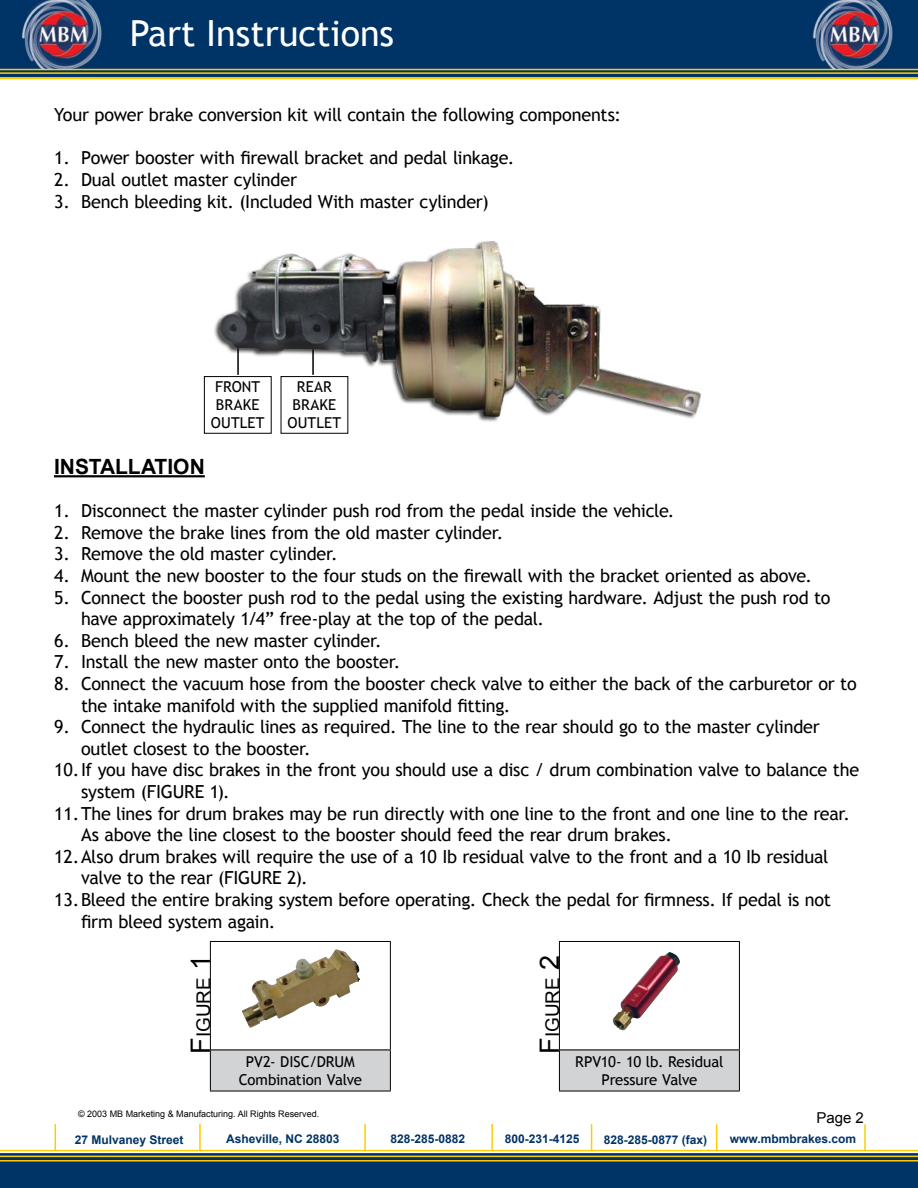
<style>
.page{position:relative;width:918px;height:1188px;background:#fff}
.page>*{position:absolute;margin:0;border:0;box-sizing:border-box;transform-origin:0 0}
.t1{font:36px "Trebuchet MS";color:#fff}
.t2{font:700 21px "Arial";letter-spacing:.005em;color:#000}
.t3{font:18.9px "Arial";color:#000}
.t4{font:18px/21.6px "Trebuchet MS";letter-spacing:-.01em;color:#000;text-align:justify}
.t5{font:15px/18px "Trebuchet MS";color:#000;text-align:center}
.t6{font:15px "Arial";color:#000}
.t7{font:700 12px "Arial";color:#036}
.t8{font:9px "Arial";color:#000}
.s1{font-size:27px}
</style>
<div class="page">
<div style="left:0;top:0;width:918px;height:77px;background:#036"></div>
<hr style="left:0;top:69px;width:918px;height:1px;background:#fc0">
<hr style="left:0;top:72px;width:918px;height:2px;background:#fc0">
<hr style="left:0;top:78px;width:918px;height:1px;background:#fc0">
<svg style="left:0;top:1124px;width:918px;height:64px"></svg>
<img style="left:794px;top:0;width:121px;height:69px">
<img style="left:4px;top:0;width:120px;height:69px">
<hr style="left:54px;top:475px;width:151px;height:2px;background:#000">
<div style="left:281px;top:376px;width:67px;height:58px;border:1px solid #000"></div>
<div style="left:204px;top:376px;width:68px;height:58px;border:1px solid #000"></div>
<img style="left:209px;top:241px;width:492px;height:183px">
<div style="left:559px;top:1050px;width:180px;height:41px;background:#d1d3d4"></div>
<hr style="left:559px;top:941px;width:181px;height:1px;background:#000">
<hr style="left:559px;top:942px;width:1px;height:108px;background:#000">
<hr style="left:739px;top:942px;width:1px;height:108px;background:#000">
<hr style="left:559px;top:1050px;width:181px;height:1px;background:#000">
<hr style="left:559px;top:1050px;width:1px;height:41px;background:#000">
<hr style="left:739px;top:1050px;width:1px;height:41px;background:#000">
<hr style="left:559px;top:1091px;width:181px;height:1px;background:#000">
<img style="left:613px;top:962px;width:42px;height:68px">
<div style="left:210px;top:1050px;width:180px;height:41px;background:#d1d3d4"></div>
<hr style="left:210px;top:941px;width:181px;height:1px;background:#000">
<hr style="left:210px;top:942px;width:1px;height:108px;background:#000">
<hr style="left:390px;top:942px;width:1px;height:108px;background:#000">
<hr style="left:210px;top:1050px;width:181px;height:1px;background:#000">
<hr style="left:210px;top:1050px;width:1px;height:41px;background:#000">
<hr style="left:390px;top:1050px;width:1px;height:41px;background:#000">
<hr style="left:210px;top:1091px;width:181px;height:1px;background:#000">
<img style="left:272px;top:961px;width:88px;height:58px">
<h1 class="t1" style="left:130px;top:12px;width:266px">Part Instructions</h1>
<p class="t4" style="left:54px;top:104px;width:569px">Your power brake conversion kit will contain the following components:</p>
<p class="t4" style="left:81px;top:148px;width:435px;text-align:left">Power booster with firewall bracket and pedal linkage.<br>Dual outlet master cylinder<br>Bench bleeding kit. (Included With master cylinder)</p>
<p class="t4" style="left:54px;top:148px;width:18px">1.<br>2.<br>3.</p>
<p class="t5" style="left:211px;top:378px;width:55px">FRONT<br>BRAKE<br>OUTLET</p>
<p class="t5" style="left:288px;top:378px;width:55px">REAR<br>BRAKE<br>OUTLET</p>
<p class="t2" style="left:54px;top:453px;width:152px">INSTALLATION</p>
<p class="t4" style="left:81px;top:500px;width:595px">Disconnect the master cylinder push rod from the pedal inside the vehicle.</p>
<p class="t4" style="left:81px;top:522px;width:424px">Remove the brake lines from the old master cylinder.</p>
<p class="t4" style="left:81px;top:544px;width:258px">Remove the old master cylinder.</p>
<p class="t4" style="left:81px;top:565px;width:733px">Mount the new booster to the four studs on the firewall with the bracket oriented as above.</p>
<p class="t4" style="left:81px;top:587px;width:751px">Connect the booster push rod to the pedal using the existing hardware. Adjust the push rod to</p>
<p class="t4" style="left:81px;top:608px;width:465px">have approximately 1/4” free-play at the top of the pedal.</p>
<p class="t4" style="left:81px;top:630px;width:302px">Bench bleed the new master cylinder.</p>
<p class="t4" style="left:81px;top:652px;width:321px">Install the new master onto the booster.</p>
<p class="t4" style="left:81px;top:673px;width:777px">Connect the vacuum hose from the booster check valve to either the back of the carburetor or to</p>
<p class="t4" style="left:81px;top:695px;width:431px">the intake manifold with the supplied manifold fitting.</p>
<p class="t4" style="left:81px;top:716px;width:740px">Connect the hydraulic lines as required. The line to the rear should go to the master cylinder</p>
<p class="t4" style="left:81px;top:738px;width:231px">outlet closest to the booster.</p>
<p class="t4" style="left:54px;top:760px;width:807px">10.If you have disc brakes in the front you should use a disc / drum combination valve to balance the</p>
<p class="t4" style="left:81px;top:781px;width:150px">system (FIGURE 1).</p>
<p class="t4" style="left:54px;top:803px;width:798px">11.The lines for drum brakes may be run directly with one line to the front and one line to the rear.</p>
<p class="t4" style="left:81px;top:824px;width:592px">As above the line closest to the booster should feed the rear drum brakes.</p>
<p class="t4" style="left:54px;top:846px;width:776px">12.Also drum brakes will require the use of a 10 Ib residual valve to the front and a 10 Ib residual</p>
<p class="t4" style="left:81px;top:868px;width:228px">valve to the rear (FIGURE 2).</p>
<p class="t4" style="left:54px;top:889px;width:779px">13.Bleed the entire braking system before operating. Check the pedal for firmness. If pedal is not</p>
<p class="t4" style="left:81px;top:911px;width:196px">firm bleed system again.</p>
<p class="t4" style="left:54px;top:500px;width:18px">1.<br>2.<br>3.<br>4.<br>5.</p>
<p class="t4" style="left:54px;top:630px;width:18px">6.<br>7.<br>8.</p>
<p class="t4" style="left:54px;top:716px;width:18px">9.</p>
<p class="t3" style="left:191px;top:1054px;width:100px;rotate:-90deg"><span class="s1">F</span>igure <span class="s1">1</span></p>
<p class="t5" style="left:239px;top:1053px;width:125px">PV2- DISC/DRUM<br>Combination Valve</p>
<p class="t3" style="left:540px;top:1054px;width:100px;rotate:-90deg"><span class="s1">F</span>igure <span class="s1">2</span></p>
<p class="t5" style="left:575px;top:1053px;width:150px">RPV10- 10 lb. Residual<br>Pressure Valve</p>
<p class="t8" style="left:78px;top:1108px;width:243px">© 2003 MB Marketing &amp; Manufacturing. All Rights Reserved.</p>
<p class="t7" style="left:75px;top:1132px;width:110px">27 Mulvaney Street</p>
<p class="t7" style="left:226px;top:1131px;width:115px">Asheville, NC 28803</p>
<p class="t7" style="left:390px;top:1131px;width:76px">828-285-0882</p>
<p class="t7" style="left:505px;top:1131px;width:76px">800-231-4125</p>
<p class="t7" style="left:604px;top:1132px;width:105px">828-285-0877 (fax)</p>
<p class="t7" style="left:730px;top:1131px;width:128px">www.mbmbrakes.com</p>
<p class="t6" style="left:817px;top:1108px;width:36px">Page</p>
</div>
